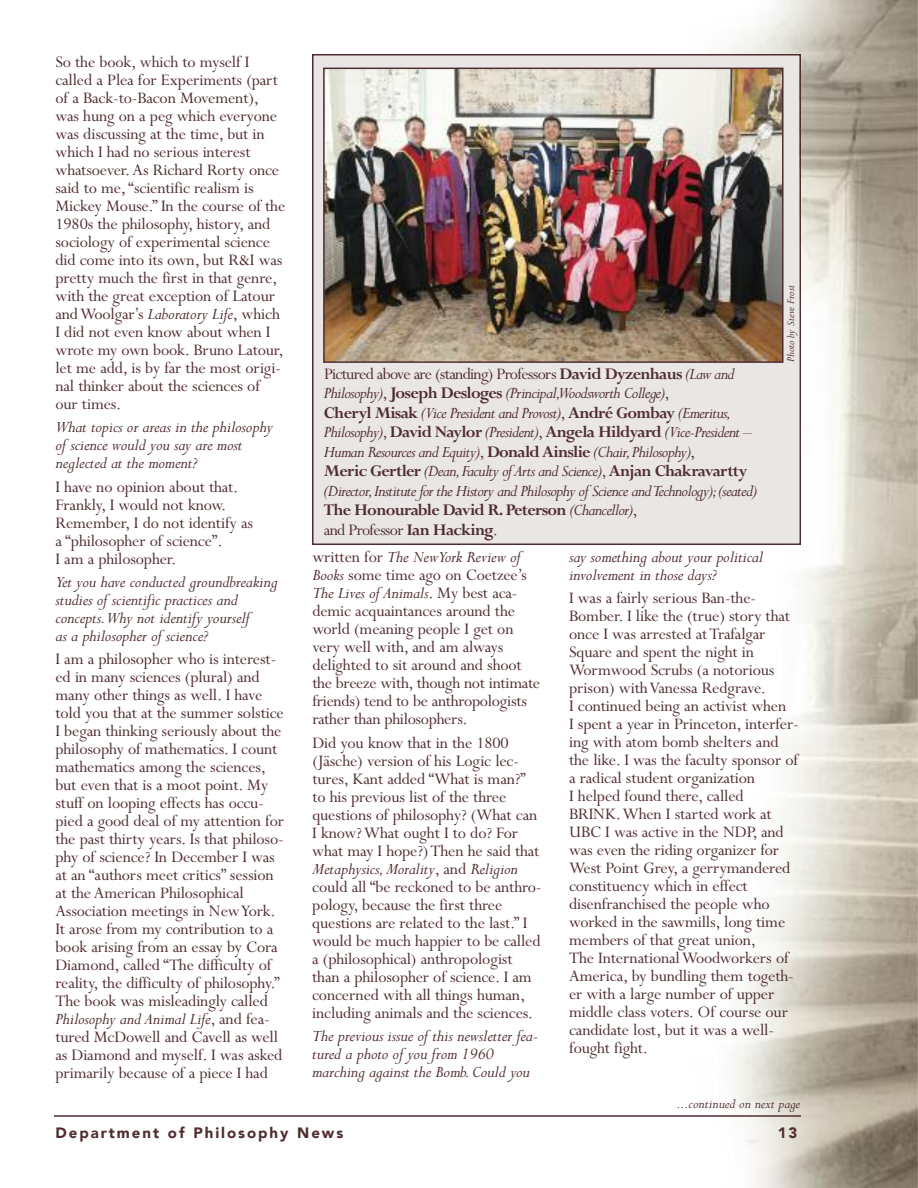
<style>
.page{position:relative;width:918px;height:1188px;background:#fff}
.page>*{position:absolute;margin:0;border:0;box-sizing:border-box;transform-origin:0 0}
.t1{font:18px/18px "Perpetua";letter-spacing:-.01em;color:#502d30}
.t2{font:italic 18px/19.5px "Perpetua";letter-spacing:-.04em;color:#502d30}
.t3{font:italic 18px/18px "Perpetua";letter-spacing:-.01em;color:#502d30}
.t4{font:900 15px "Avenir LT";letter-spacing:.13em;color:#502d30}
.t5{font:italic 15px "Perpetua";color:#502d30}
.t6{font:italic 12px "Perpetua";color:#502d30}
.s1{font-style:italic}
.s2{font-style:normal}
.s3{font-weight:700;font-style:normal}
</style>
<div class="page">
<img style="left:726px;top:0;width:192px;height:1188px">
<hr style="left:54px;top:1115px;width:747px;height:2px;background:#502d30">
<div style="left:314px;top:56px;width:486px;height:488px;background:#eae6e6"></div>
<div style="left:312px;top:54px;width:489px;height:491px;border:2px solid #502d30"></div>
<img style="left:326px;top:71px;width:455px;height:289px">
<div style="left:323px;top:68px;width:461px;height:295px;border:2px solid #502d30"></div>
<p class="t1" style="left:55px;top:54px;width:231px">So the book, which to myself I called a Plea for Experiments (part of a Back-to-Bacon Movement), was hung on a peg which everyone was discussing at the time, but in which I had no serious interest whatsoever.As Richard Rorty once said to me, “scientific realism is<br>Mickey Mouse.” In the course of the<br>1980s the philosophy, history, and sociology of experimental science did come into its own, but R&amp;I was pretty much the first in that genre, with the great exception of Latour andWoolgar’s <span class="s1">Laboratory Life</span>, which<br>I did not even know about when I wrote my own book. Bruno Latour, let me add, is by far the most origi&shy;nal thinker about the sciences of our times.</p>
<p class="t3" style="left:56px;top:420px;width:219px">What topics or areas in the philosophy of science would you say are most neglected at the moment?</p>
<p class="t1" style="left:56px;top:479px;width:199px">I have no opinion about that.<br>Frankly, I would not know.<br>Remember, I do not identify as a “philosopher of science”.<br>I am a philosopher.</p>
<p class="t3" style="left:56px;top:575px;width:224px">Yet you have conducted groundbreaking studies of scientific practices and concepts.Why not identify yourself<br>as a philosopher of science?</p>
<p class="t1" style="left:55px;top:652px;width:230px">I am a philosopher who is interest&shy;ed in many sciences (plural) and many other things as well. I have told you that at the summer solstice I began thinking seriously about the philosophy of mathematics. I count mathematics among the sciences, but even that is a moot point. My stuff on looping effects has occu&shy;pied a good deal of my attention for the past thirty years. Is that philoso&shy;phy of science? In December I was at an “authors meet critics” session at the American Philosophical Association meetings in NewYork.<br>It arose from my contribution to a book arising from an essay by Cora Diamond, called “The difficulty of reality, the difficulty of philosophy.” The book was misleadingly called <span class="s1">Philosophy and Animal Life</span>, and fea&shy;tured McDowell and Cavell as well as Diamond and myself. I was asked primarily because of a piece I had</p>
<p class="t2" style="left:324px;top:366px;width:435px"><span class="s2">Pictured above are (standing) Professors</span> <span class="s3">David Dyzenhaus</span> (Law and Philosophy)<span class="s2">,</span> <span class="s3">Joseph Desloges</span> (Principal,Woodsworth College)<span class="s2">,<br></span><span class="s3">Cheryl Misak</span> (Vice President and Provost)<span class="s2">,</span> <span class="s3">André Gombay</span> (Emeritus, Philosophy)<span class="s2">,</span> <span class="s3">David Naylor</span> (President)<span class="s2">,</span> <span class="s3">Angela Hildyard</span> (Vice-President – Human Resources and Equity)<span class="s2">,</span> <span class="s3">Donald Ainslie</span> (Chair,Philosophy)<span class="s2">,<br></span><span class="s3">Meric Gertler</span> (Dean,Faculty ofArts and Science)<span class="s2">,</span> <span class="s3">Anjan Chakravartty </span>(Director,Institute for the History and Philosophy of Science andTechnology);(seated)<br><span class="s3">The Honourable David R. Peterson</span> (Chancellor)<span class="s2">,<br>and Professor</span> <span class="s3">Ian Hacking</span><span class="s2">.</span></p>
<p class="t6" style="left:787px;top:362px;width:79px;rotate:-90deg">Photo by Steve Frost</p>
<p class="t1" style="left:312px;top:550px;width:229px">written for <span class="s1">The NewYork Review of<br>Books</span> some time ago on Coetzee’s<br><span class="s1">The Lives of Animals</span>. My best aca&shy;demic acquaintances around the world (meaning people I get on very well with, and am always delighted to sit around and shoot the breeze with, though not intimate friends) tend to be anthropologists rather than philosophers.</p>
<p class="t1" style="left:312px;top:735px;width:231px">Did you know that in the 1800 (Jäsche) version of his Logic lec&shy;tures, Kant added “What is man?” to his previous list of the three questions of philosophy? (What can I know?What ought I to do? For what may I hope?)Then he said that <span class="s1">Metaphysics,Morality</span>, and <span class="s1">Religion </span>could all “be reckoned to be anthro&shy;pology, because the first three questions are related to the last.” I would be much happier to be called a (philosophical) anthropologist than a philosopher of science. I am concerned with all things human, including animals and the sciences.</p>
<p class="t3" style="left:312px;top:1029px;width:228px">The previous issue of this newsletter fea&shy;tured a photo of you from 1960 marching against the Bomb. Could you</p>
<p class="t3" style="left:569px;top:550px;width:196px">say something about your political involvement in those days?</p>
<p class="t1" style="left:569px;top:591px;width:231px">I was a fairly serious Ban-the-<br>Bomber. I like the (true) story that once I was arrested atTrafalgar<br>Square and spent the night in<br>Wormwood Scrubs (a notorious prison) withVanessa Redgrave.<br>I continued being an activist when<br>I spent a year in Princeton, interfer&shy;ing with atom bomb shelters and the like. I was the faculty sponsor of a radical student organization<br>I helped found there, called<br>BRINK.When I started work at<br>UBC I was active in the NDP, and was even the riding organizer for<br>West Point Grey, a gerrymandered constituency which in effect disenfranchised the people who worked in the sawmills, long time members of that great union,<br>The InternationalWoodworkers of<br>America, by bundling them togeth&shy;er with a large number of upper middle class voters. Of course our candidate lost, but it was a well&shy;fought fight.</p>
<p class="t5" style="left:677px;top:1098px;width:125px">...continued on next page</p>
<p class="t4" style="left:56px;top:1124px;width:289px">Department of Philosophy News</p>
<p class="t4" style="left:778px;top:1124px;width:21px">13</p>
</div>
